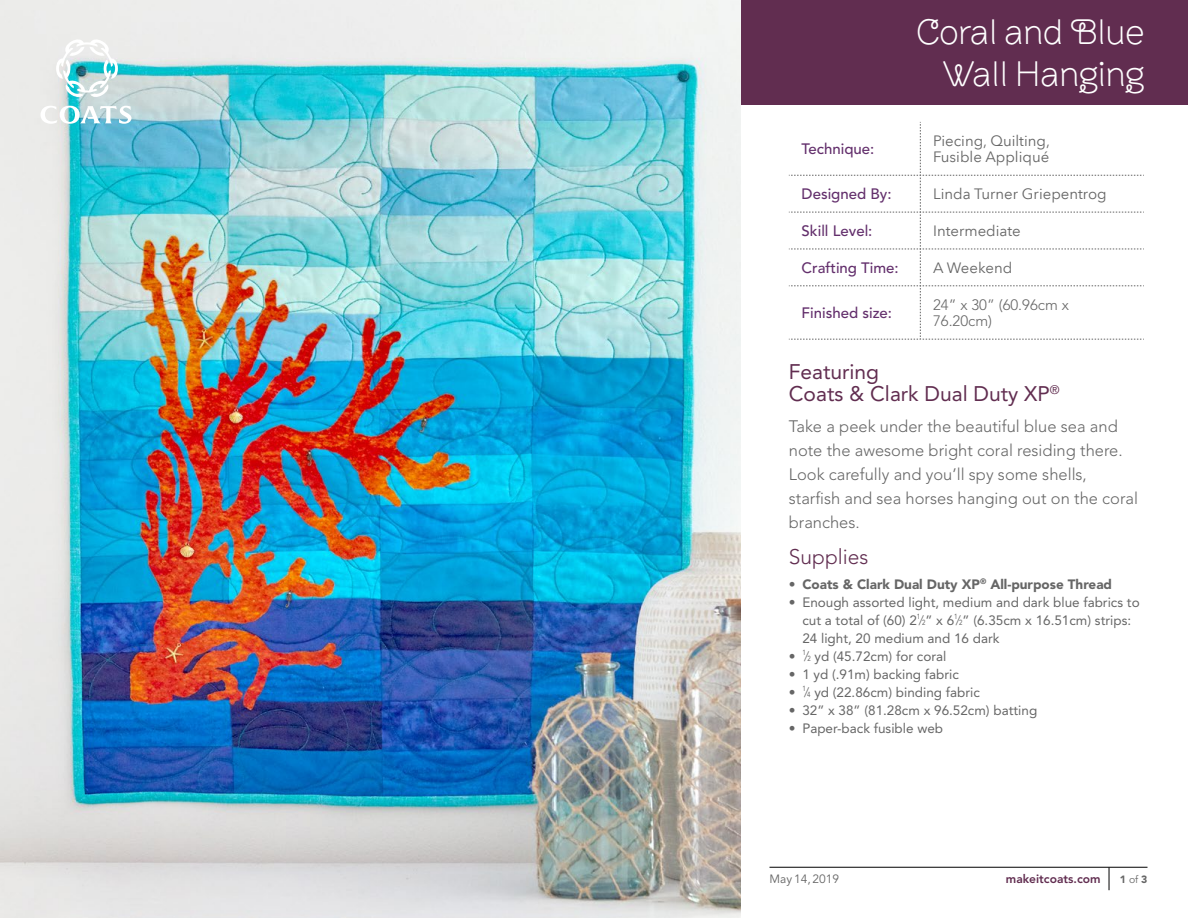
<style>
.page{position:relative;width:1188px;height:918px;background:#fff}
.page>*{position:absolute;margin:0;border:0;box-sizing:border-box;transform-origin:0 0}
.t1{font:300 36px/42px "Brownstone Sans";letter-spacing:-.005em;color:#fff;text-align:right}
.t2{font:21px/22.5px "Avenir LT Std";color:#612d50}
.t3{font:300 21px "Avenir LT Std";color:#612d50}
.t4{font:300 16.5px/24px "Avenir LT Std";color:#666}
.t5{font:15px/16.5px "Avenir Next LT Pro";color:#666}
.t6{font:500 15px "Avenir LT Std";color:#632f6c}
.t7{font:300 15px/16.5px "Avenir LT Std";color:#666}
.t8{font:13.5px/18px "Avenir LT Std";color:#666}
.t9{font:13.5px "Avenir LT Std";color:#666;scale:.75 1}
.t10{font:900 13.5px "Avenir LT Std";color:#666}
.t11{font:800 12px "Avenir LT Std";color:#612d50}
.t12{font:12px "Avenir LT Std";color:#666}
.t13{font:900 10.5px "Avenir LT Std";color:#666}
.s1{font-weight:900}
.s2{font-size:7.35px}
.s3{font-weight:400}
</style>
<div class="page">
<div style="left:0;top:0;width:1188px;height:105px;background:#612d50"></div>
<svg style="left:789px;top:122px;width:355px;height:218px"></svg>
<img style="left:0;top:0;width:741px;height:918px">
<svg style="left:40px;top:106px;width:91px;height:18px"></svg>
<svg style="left:56px;top:38px;width:62px;height:60px;background:#c2e1e2"></svg>
<svg style="left:1109px;top:868px;width:1px;height:22px"></svg>
<hr style="left:770px;top:867px;width:378px;height:1px;background:#000">
<h1 class="t1" style="left:916px;top:11px;width:230px">Coral and Blue<br>Wall Hanging</h1>
<p class="t6" style="left:802px;top:140px;width:74px">Technique:</p>
<p class="t5" style="left:933px;top:133px;width:118px">Piecing, Quilting,<br>Fusible Appliqué</p>
<p class="t6" style="left:802px;top:185px;width:92px">Designed By:</p>
<p class="t5" style="left:933px;top:186px;width:175px">Linda Turner Griepentrog</p>
<p class="t6" style="left:802px;top:222px;width:72px">Skill Level:</p>
<p class="t5" style="left:933px;top:223px;width:89px">Intermediate</p>
<p class="t6" style="left:802px;top:259px;width:99px">Crafting Time:</p>
<p class="t5" style="left:933px;top:260px;width:81px">A Weekend</p>
<p class="t6" style="left:802px;top:304px;width:92px">Finished size:</p>
<p class="t7" style="left:933px;top:297px;width:137px">24” x 30” (60.96cm x<br>76.20cm)</p>
<h2 class="t2" style="left:789px;top:360px;width:272px">Featuring<br>Coats &amp; Clark Dual Duty XP<sup>®</sup></h2>
<p class="t4" style="left:789px;top:414px;width:351px">Take a peek under the beautiful blue sea and note the awesome bright coral residing there.<br>Look carefully and you’ll spy some shells, starfish and sea horses hanging out on the coral branches.</p>
<h2 class="t3" style="left:789px;top:544px;width:81px">Supplies</h2>
<p class="t10" style="left:789px;top:576px;width:325px">• Coats &amp; Clark Dual Duty XP<sup>®</sup> All-purpose Thread</p>
<p class="t8" style="left:802px;top:593px;width:339px;text-indent:-14px"><span class="s1">•</span> Enough assorted light, medium and dark blue fabrics to cut a total of (60) 2<sup>1</sup>⁄<span class="s2">2</span>” x 6<sup>1</sup>⁄<span class="s2">2</span>” (6.35cm x 16.51cm) strips:<br>24 light, 20 medium and 16 dark</p>
<p class="t9" style="left:789px;top:648px;width:212px"><span class="s1">•</span> <sup>1</sup>⁄<span class="s2">2</span> yd (45.72cm) for coral</p>
<p class="t8" style="left:789px;top:665px;width:172px"><span class="s1">•</span> 1 yd (.91m) backing fabric</p>
<p class="t9" style="left:789px;top:684px;width:256px"><span class="s1">•</span> <sup>1</sup>⁄<span class="s2">4</span> yd (22.86cm) binding fabric</p>
<p class="t8" style="left:789px;top:701px;width:250px"><span class="s1">•</span> 32” x 38” (81.28cm x 96.52cm) batting</p>
<p class="t8" style="left:789px;top:719px;width:156px"><span class="s1">•</span> Paper-back fusible web</p>
<p class="t12" style="left:770px;top:872px;width:71px">May 14, 2019</p>
<p class="t11" style="left:1006px;top:872px;width:96px">makeitcoats.com</p>
<p class="t13" style="left:1120px;top:873px;width:29px">1 <span class="s3">of</span> 3</p>
</div>
